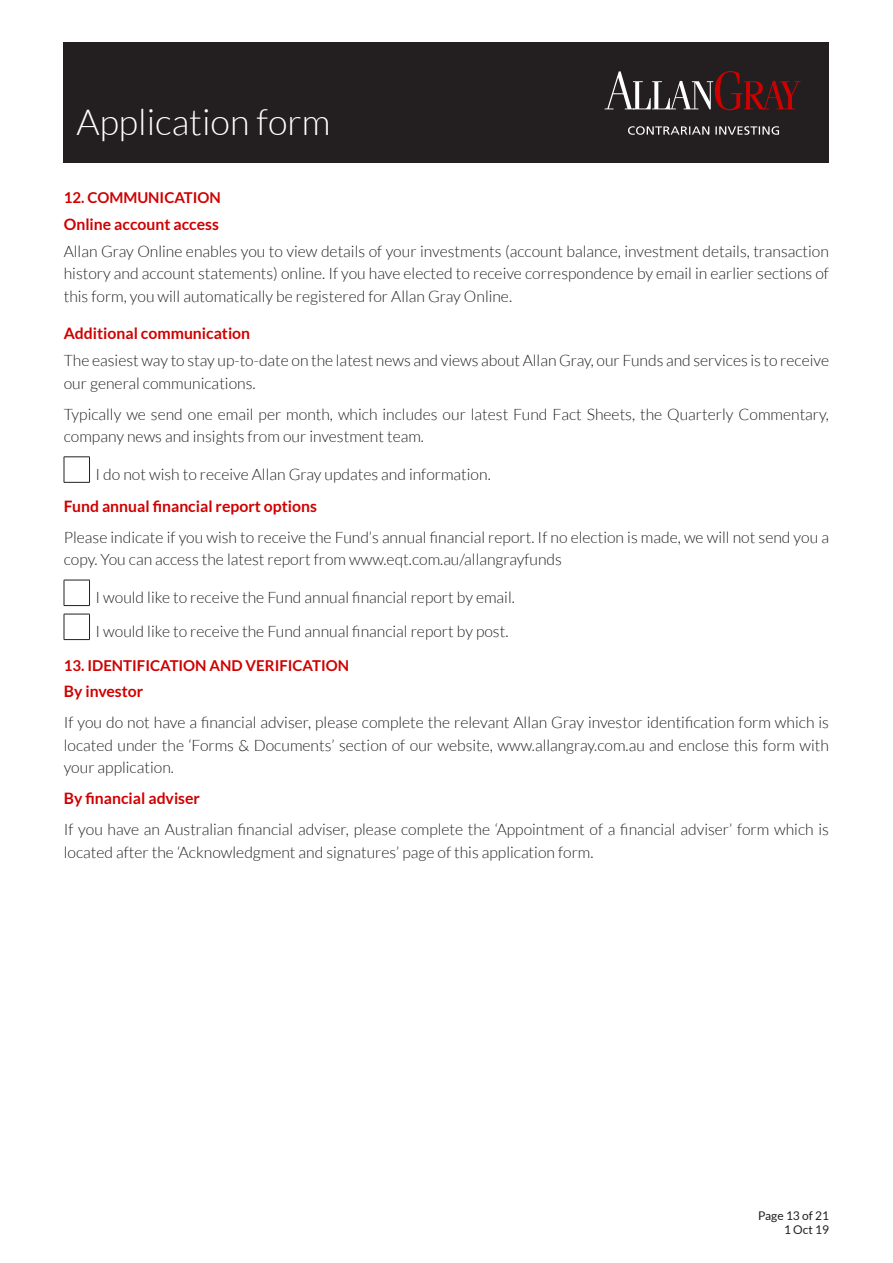
<style>
.page{position:relative;width:893px;height:1263px;background:#fff}
.page>*{position:absolute;margin:0;border:0;box-sizing:border-box;transform-origin:0 0}
.t1{font:300 36px "Lato";color:#fff}
.t2{font:300 15.75px/22.5px "Lato";color:#231f20}
.t3{font:700 15.75px "Lato";color:#cf0000}
.t4{font:700 15px "Lato";color:#cf0000}
.t5{font:12px/14.4px "Lato";color:#231f20;text-align:right}
</style>
<div class="page">
<div style="left:64px;top:43px;width:765px;height:120px;background:#231f20"></div>
<svg style="left:628px;top:126px;width:151px;height:9px"></svg>
<svg style="left:605px;top:71px;width:196px;height:39px"></svg>
<svg style="left:64px;top:457px;width:26px;height:26px"></svg>
<svg style="left:64px;top:614px;width:26px;height:26px"></svg>
<svg style="left:64px;top:580px;width:26px;height:26px"></svg>
<h1 class="t1" style="left:77px;top:103px;width:255px">Application form</h1>
<p class="t4" style="left:64px;top:189px;width:159px">12. COMMUNICATION</p>
<p class="t3" style="left:64px;top:215px;width:157px">Online account access</p>
<p class="t2" style="left:64px;top:240px;width:767px;text-align:justify">Allan Gray Online enables you to view details of your investments (account balance, investment details, transaction history and account statements) online. If you have elected to receive correspondence by email in earlier sections of this form, you will automatically be registered for Allan Gray Online.</p>
<p class="t3" style="left:64px;top:325px;width:188px">Additional communication</p>
<p class="t2" style="left:64px;top:349px;width:767px">The easiest way to stay up-to-date on the latest news and views about Allan Gray, our Funds and services is to receive our general communications.</p>
<p class="t2" style="left:64px;top:403px;width:767px">Typically we send one email per month, which includes our latest Fund Fact Sheets, the Quarterly Commentary, company news and insights from our investment team.</p>
<p class="t2" style="left:96px;top:463px;width:397px">I do not wish to receive Allan Gray updates and information.</p>
<p class="t3" style="left:64px;top:497px;width:255px">Fund annual financial report options</p>
<p class="t2" style="left:64px;top:526px;width:767px">Please indicate if you wish to receive the Fund’s annual financial report. If no election is made, we will not send you a copy. You can access the latest report from www.eqt.com.au/allangrayfunds</p>
<p class="t2" style="left:96px;top:581px;width:421px;line-height:34px">I would like to receive the Fund annual financial report by email.<br>I would like to receive the Fund annual financial report by post.</p>
<p class="t4" style="left:64px;top:656px;width:287px">13. IDENTIFICATION AND VERIFICATION</p>
<p class="t3" style="left:64px;top:682px;width:81px">By investor</p>
<p class="t2" style="left:64px;top:711px;width:767px;text-align:justify">If you do not have a financial adviser, please complete the relevant Allan Gray investor identification form which is located under the ‘Forms &amp; Documents’ section of our website, www.allangray.com.au and enclose this form with your application.</p>
<p class="t3" style="left:64px;top:789px;width:138px">By financial adviser</p>
<p class="t2" style="left:64px;top:818px;width:767px">If you have an Australian financial adviser, please complete the ‘Appointment of a financial adviser’ form which is located after the ‘Acknowledgment and signatures’ page of this application form.</p>
<p class="t5" style="left:758px;top:1208px;width:73px">Page 13 of 21<br>1 Oct 19</p>
</div>
